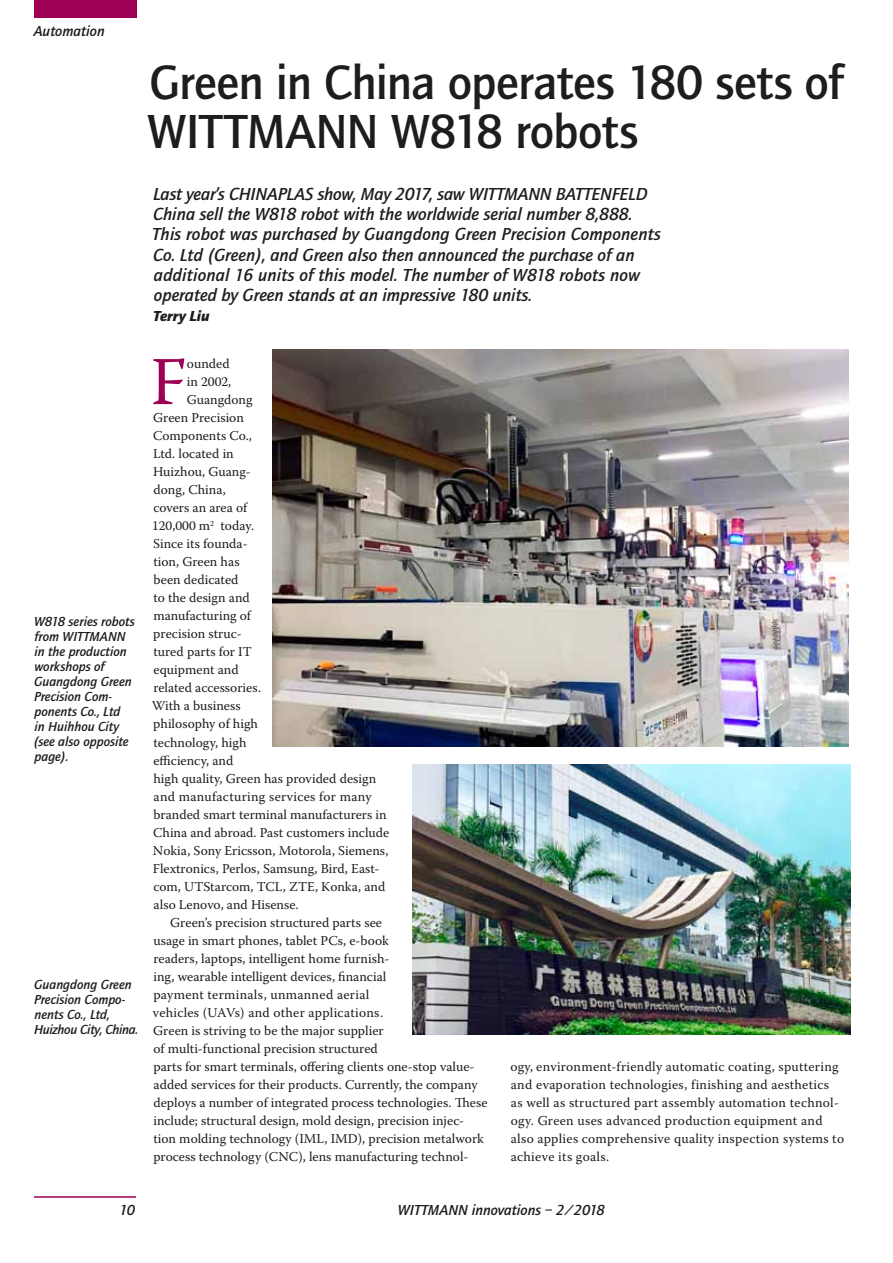
<style>
.page{position:relative;width:893px;height:1263px;background:#fff}
.page>*{position:absolute;margin:0;border:0;box-sizing:border-box;transform-origin:0 0}
.t1{font:68.25px "Warnock Pro";color:#9e0054}
.t2{font:500 49.5px/49.5px "Quay Sans";letter-spacing:-.01em;color:#1d1d1b}
.t3{font:italic 500 18px/20.2px "Quay Sans";color:#1d1d1b}
.t4{font:italic 500 15px "Quay Sans";color:#1d1d1b}
.t5{font:italic 900 15px "Quay Sans";color:#1d1d1b}
.t6{font:13.5px "Warnock Pro";color:#1d1d1b}
.t7{font:13.5px/18px "Warnock Pro";letter-spacing:.02em;color:#1d1d1b}
.t8{font:italic 500 13.5px/15px "Quay Sans";color:#1d1d1b}
</style>
<div class="page">
<div style="left:34px;top:0;width:102px;height:18px;background:#9e0054"></div>
<hr style="left:34px;top:1196px;width:102px;height:2px;background:#9e0054">
<img style="left:272px;top:350px;width:577px;height:396px">
<img style="left:412px;top:764px;width:438px;height:271px">
<p class="t4" style="left:34px;top:22px;width:73px">Automation</p>
<h2 class="t2" style="left:147px;top:58px;width:697px">Green in China operates 180 sets of<br>WITTMANN W818 robots</h2>
<p class="t8" style="left:33px;top:614px;width:103px">W818 series robots from WITTMANN in the production workshops of<br>Guangdong Green<br>Precision Com&shy;ponents Co., Ltd<br>in Huihhou City (see also opposite page).</p>
<p class="t8" style="left:34px;top:977px;width:106px">Guangdong Green<br>Precision Compo&shy;nents Co., Ltd,<br>Huizhou City, China.</p>
<p class="t3" style="left:152px;top:184px;width:510px">Last year’s CHINAPLAS show, May 2017, saw WITTMANN BATTENFELD China sell the W818 robot with the worldwide serial number 8,888.<br>This robot was purchased by Guangdong Green Precision Components Co. Ltd (Green), and Green also then announced the purchase of an additional 16 units of this model. The number of W818 robots now operated by Green stands at an impressive 180 units.</p>
<p class="t5" style="left:153px;top:307px;width:58px">Terry Liu</p>
<h1 class="t1" style="left:150px;top:341px;width:38px">F</h1>
<p class="t6" style="left:187px;top:355px;width:44px">ounded</p>
<p class="t6" style="left:187px;top:373px;width:46px">in 2002,</p>
<p class="t6" style="left:187px;top:391px;width:67px">Guangdong</p>
<p class="t6" style="left:153px;top:409px;width:92px">Green Precision</p>
<p class="t6" style="left:153px;top:428px;width:100px">Components Co.,</p>
<p class="t6" style="left:153px;top:446px;width:82px">Ltd. located in</p>
<p class="t6" style="left:153px;top:464px;width:99px">Huizhou, Guang-</p>
<p class="t6" style="left:153px;top:482px;width:74px">dong, China,</p>
<p class="t6" style="left:153px;top:500px;width:95px">covers an area of</p>
<p class="t6" style="left:152px;top:518px;width:104px">120,000 m<sup>2</sup> today.</p>
<p class="t6" style="left:153px;top:536px;width:96px">Since its founda-</p>
<p class="t6" style="left:153px;top:554px;width:88px">tion, Green has</p>
<p class="t6" style="left:153px;top:572px;width:87px">been dedicated</p>
<p class="t6" style="left:153px;top:590px;width:98px">to the design and</p>
<p class="t6" style="left:153px;top:608px;width:99px">manufacturing of</p>
<p class="t6" style="left:153px;top:626px;width:90px">precision struc-</p>
<p class="t6" style="left:153px;top:644px;width:100px">tured parts for IT</p>
<p class="t6" style="left:153px;top:662px;width:87px">equipment and</p>
<p class="t6" style="left:153px;top:680px;width:109px">related accessories.</p>
<p class="t6" style="left:152px;top:698px;width:90px">With a business</p>
<p class="t6" style="left:153px;top:716px;width:106px">philosophy of high</p>
<p class="t6" style="left:153px;top:734px;width:95px">technology, high</p>
<p class="t6" style="left:153px;top:752px;width:81px">efficiency, and</p>
<p class="t6" style="left:153px;top:770px;width:224px">high quality, Green has provided design</p>
<p class="t7" style="left:154px;top:787px;width:219px">and manufacturing services for many</p>
<p class="t6" style="left:153px;top:806px;width:235px">branded smart terminal manufacturers in</p>
<p class="t6" style="left:153px;top:824px;width:238px">China and abroad. Past customers include</p>
<p class="t6" style="left:153px;top:842px;width:237px">Nokia, Sony Ericsson, Motorola, Siemens,</p>
<p class="t6" style="left:153px;top:860px;width:228px">Flextronics, Perlos, Samsung, Bird, East-</p>
<p class="t6" style="left:153px;top:878px;width:233px">com, UTStarcom, TCL, ZTE, Konka, and</p>
<p class="t6" style="left:154px;top:896px;width:147px">also Lenovo, and Hisense.</p>
<p class="t6" style="left:170px;top:914px;width:213px">Green’s precision structured parts see</p>
<p class="t6" style="left:153px;top:932px;width:237px">usage in smart phones, tablet PCs, e-book</p>
<p class="t6" style="left:153px;top:950px;width:237px">readers, laptops, intelligent home furnish-</p>
<p class="t6" style="left:153px;top:968px;width:235px">ing, wearable intelligent devices, financial</p>
<p class="t7" style="left:153px;top:985px;width:217px">payment terminals, unmanned aerial</p>
<p class="t7" style="left:153px;top:1003px;width:232px">vehicles (UAVs) and other applications.</p>
<p class="t6" style="left:153px;top:1022px;width:232px">Green is striving to be the major supplier</p>
<p class="t6" style="left:153px;top:1040px;width:226px">of multi-functional precision structured</p>
<p class="t6" style="left:153px;top:1058px;width:323px">parts for smart terminals, offering clients one-stop value-</p>
<p class="t6" style="left:154px;top:1076px;width:325px">added services for their products. Currently, the company</p>
<p class="t6" style="left:153px;top:1094px;width:336px">deploys a number of integrated process technologies. These</p>
<p class="t6" style="left:153px;top:1112px;width:312px">include; structural design, mold design, precision injec-</p>
<p class="t6" style="left:153px;top:1130px;width:332px">tion molding technology (IML, IMD), precision metalwork</p>
<p class="t6" style="left:153px;top:1148px;width:317px">process technology (CNC), lens manufacturing technol-</p>
<p class="t7" style="left:511px;top:1057px;width:335px">ogy, environment-friendly automatic coating, sputtering and evaporation technologies, finishing and aesthetics as well as structured part assembly automation technol&shy;ogy. Green uses advanced production equipment and also applies comprehensive quality inspection systems to achieve its goals.</p>
<p class="t4" style="left:120px;top:1201px;width:17px">10</p>
<p class="t4" style="left:398px;top:1201px;width:208px">WITTMANN innovations – 2/2018</p>
</div>
